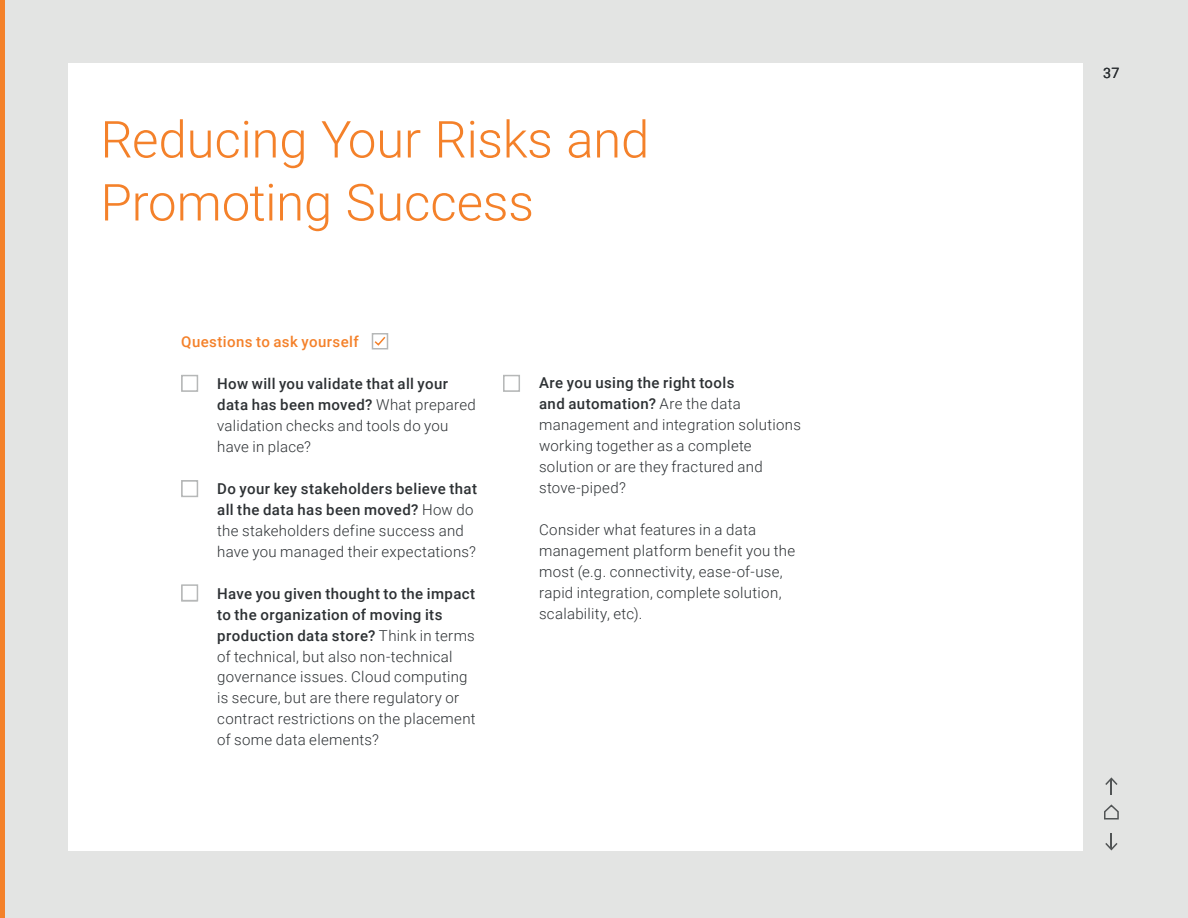
<style>
.page{position:relative;width:1188px;height:918px;background:#e3e4e3}
.page>*{position:absolute;margin:0;border:0;box-sizing:border-box;transform-origin:0 0}
.t1{font:300 51px/63px "Roboto";letter-spacing:-.005em;color:#f4812a}
.t2{font:300 15px/21px "Roboto";letter-spacing:.02em;color:#2d3134}
.t3{font:500 15px "Roboto";letter-spacing:.025em;color:#f4812a}
.t4{font:14.25px "Roboto";color:#2d3134}
.s1{font-weight:500}
</style>
<div class="page">
<div style="left:68px;top:63px;width:1015px;height:787px;background:#fff"></div>
<div style="left:181px;top:585px;width:17px;height:17px;border:2px solid #b6b8b8"></div>
<div style="left:372px;top:333px;width:16px;height:17px;border:2px solid #b6b8b8"></div>
<svg style="left:373px;top:335px;width:14px;height:12px"></svg>
<div style="left:181px;top:375px;width:17px;height:17px;background:#fff;border:2px solid #b6b8b8"></div>
<div style="left:503px;top:375px;width:17px;height:17px;background:#fff;border:2px solid #b6b8b8"></div>
<div style="left:181px;top:480px;width:17px;height:17px;background:#fff;border:2px solid #b6b8b8"></div>
<div style="left:181px;top:584px;width:17px;height:17px;background:#fff;border:2px solid #b6b8b8"></div>
<svg style="left:1105px;top:777px;width:13px;height:18px"></svg>
<svg style="left:1104px;top:804px;width:15px;height:16px"></svg>
<svg style="left:1105px;top:833px;width:13px;height:18px"></svg>
<div style="left:0;top:0;width:5px;height:918px;background:#f4812a"></div>
<h1 class="t1" style="left:100px;top:106px;width:550px">Reducing Your Risks and<br>Promoting Success</h1>
<p class="t3" style="left:181px;top:331px;width:179px">Questions to ask yourself</p>
<p class="t2" style="left:217px;top:372px;width:260px"><span class="s1">How will you validate that all your data has been moved?</span> What prepared validation checks and tools do you have in place?</p>
<p class="t2" style="left:217px;top:477px;width:261px"><span class="s1">Do your key stakeholders believe that all the data has been moved?</span> How do the stakeholders define success and have you managed their expectations?</p>
<p class="t2" style="left:217px;top:582px;width:260px"><span class="s1">Have you given thought to the impact to the organization of moving its production data store?</span> Think in terms of technical, but also non-technical governance issues. Cloud computing is secure, but are there regulatory or contract restrictions on the placement of some data elements?</p>
<p class="t2" style="left:539px;top:372px;width:263px"><span class="s1">Are you using the right tools<br>and automation?</span> Are the data management and integration solutions working together as a complete solution or are they fractured and stove-piped?</p>
<p class="t2" style="left:539px;top:519px;width:258px">Consider what features in a data management platform benefit you the most (e.g. connectivity, ease-of-use, rapid integration, complete solution, scalability, etc).</p>
<p class="t4" style="left:1103px;top:63px;width:18px">37</p>
</div>
